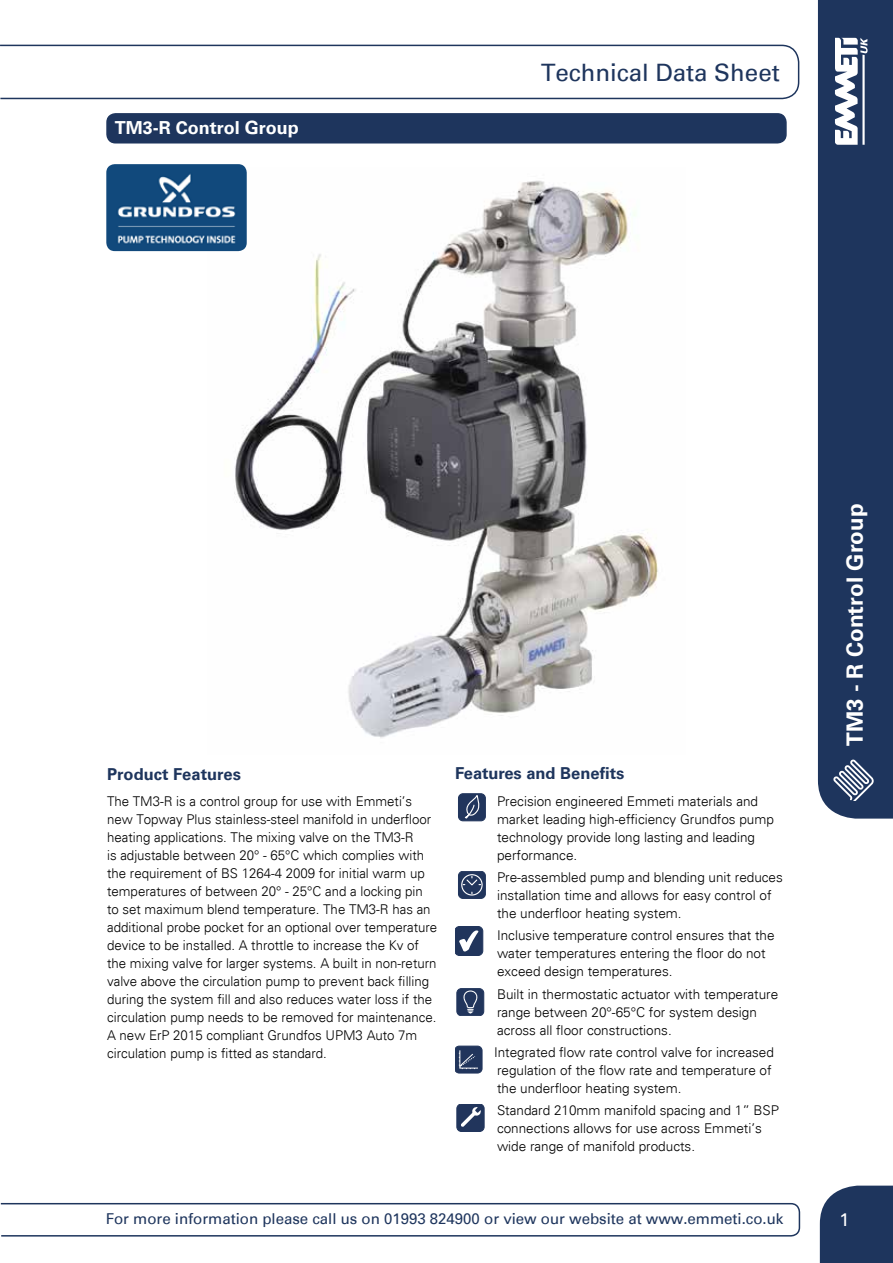
<style>
.page{position:relative;width:893px;height:1263px;background:#fff}
.page>*{position:absolute;margin:0;border:0;box-sizing:border-box;transform-origin:0 0}
.t1{font:24.45px "Arial Rounded MT Bold";color:#fff}
.t2{font:24px "Univers";color:#1e355d}
.t3{font:700 22.5px "Univers";color:#fff}
.t4{font:700 18px "Univers 65";color:#fff}
.t5{font:18px "Univers";color:#fff}
.t6{font:700 16.5px "Univers 65";color:#1e355d}
.t7{font:15px "Univers";color:#1e355d}
.t8{font:300 13.5px/18px "Univers";color:#000}
</style>
<div class="page">
<svg style="left:0;top:1202px;width:801px;height:35px"></svg>
<div style="left:820px;top:1185px;width:73px;height:78px;background:#1e355d"></div>
<div style="left:818px;top:0;width:75px;height:819px;background:#1e355d"></div>
<svg style="left:0;top:44px;width:800px;height:56px"></svg>
<svg style="left:833px;top:759px;width:41px;height:41px"></svg>
<svg style="left:835px;top:38px;width:32px;height:107px"></svg>
<hr style="left:862px;top:55px;width:3px;height:90px;background:#fff">
<div style="left:107px;top:114px;width:679px;height:29px;background:#1e355d;border-radius:9px"></div>
<div style="left:106px;top:113px;width:681px;height:30px;border:2px solid #1e355d;border-radius:9px"></div>
<div style="left:458px;top:794px;width:27px;height:27px;background:#21355c;border-radius:5px"></div>
<div style="left:458px;top:793px;width:28px;height:28px;border:1px solid #21355c;border-radius:5px"></div>
<svg style="left:464px;top:796px;width:16px;height:23px"></svg>
<div style="left:458px;top:871px;width:27px;height:27px;background:#21355c;border-radius:5px"></div>
<div style="left:458px;top:871px;width:28px;height:28px;border:1px solid #21355c;border-radius:5px"></div>
<div style="left:461px;top:874px;width:22px;height:21px;border:1px solid #fff;border-radius:50%"></div>
<svg style="left:463px;top:876px;width:18px;height:10px"></svg>
<div style="left:455px;top:926px;width:28px;height:29px;background:#21355c;border-radius:5px"></div>
<div style="left:455px;top:926px;width:28px;height:30px;border:1px solid #21355c;border-radius:5px"></div>
<svg style="left:459px;top:930px;width:19px;height:21px"></svg>
<div style="left:457px;top:988px;width:27px;height:27px;background:#21355c;border-radius:5px"></div>
<div style="left:457px;top:988px;width:27px;height:27px;border:1px solid #21355c;border-radius:5px"></div>
<svg style="left:463px;top:990px;width:14px;height:23px"></svg>
<div style="left:455px;top:1046px;width:27px;height:27px;background:#21355c;border-radius:5px"></div>
<div style="left:455px;top:1046px;width:27px;height:27px;border:1px solid #21355c;border-radius:5px"></div>
<svg style="left:458px;top:1050px;width:20px;height:20px"></svg>
<div style="left:457px;top:1104px;width:27px;height:27px;background:#21355c;border-radius:5px"></div>
<div style="left:457px;top:1104px;width:27px;height:28px;border:1px solid #21355c;border-radius:5px"></div>
<svg style="left:461px;top:1107px;width:20px;height:20px"></svg>
<img style="left:207px;top:180px;width:451px;height:558px">
<img style="left:106px;top:164px;width:141px;height:87px">
<h3 class="t4" style="left:115px;top:117px;width:186px">TM3-R Control Group</h3>
<h2 class="t2" style="left:541px;top:58px;width:240px">Technical Data Sheet</h2>
<p class="t6" style="left:107px;top:764px;width:135px">Product Features</p>
<p class="t8" style="left:107px;top:792px;width:332px">The TM3-R is a control group for use with Emmeti’s new Topway Plus stainless-steel manifold in underfloor heating applications. The mixing valve on the TM3-R<br>is adjustable between 20° - 65°C which complies with the requirement of BS 1264-4 2009 for initial warm up temperatures of between 20° - 25°C and a locking pin to set maximum blend temperature. The TM3-R has an additional probe pocket for an optional over temperature device to be installed. A throttle to increase the Kv of the mixing valve for larger systems. A built in non-return valve above the circulation pump to prevent back filling during the system fill and also reduces water loss if the circulation pump needs to be removed for maintenance.<br>A new ErP 2015 compliant Grundfos UPM3 Auto 7m circulation pump is fitted as standard.</p>
<p class="t6" style="left:455px;top:764px;width:171px">Features and Benefits</p>
<p class="t8" style="left:497px;top:792px;width:278px">Precision engineered Emmeti materials and market leading high-efficiency Grundfos pump technology provide long lasting and leading performance.</p>
<p class="t8" style="left:497px;top:868px;width:287px">Pre-assembled pump and blending unit reduces installation time and allows for easy control of the underfloor heating system.</p>
<p class="t8" style="left:497px;top:927px;width:279px">Inclusive temperature control ensures that the water temperatures entering the floor do not exceed design temperatures.</p>
<h1 class="t1" style="left:572px;top:940px;width:16px">£</h1>
<p class="t8" style="left:497px;top:985px;width:283px">Built in thermostatic actuator with temperature range between 20°-65°C for system design across all floor constructions.</p>
<p class="t8" style="left:494px;top:1043px;width:281px">Integrated flow rate control valve for increased regulation of the flow rate and temperature of the underfloor heating system.</p>
<p class="t8" style="left:497px;top:1101px;width:284px">Standard 210mm manifold spacing and 1” BSP connections allows for use across Emmeti’s wide range of manifold products.</p>
<h1 class="t1" style="left:519px;top:979px;width:16px">£</h1>
<h3 class="t3" style="left:841px;top:746px;width:244px;rotate:-90deg">TM3 - R Control Group</h3>
<p class="t7" style="left:106px;top:1210px;width:679px">For more information please call us on 01993 824900 or view our website at www.emmeti.co.uk</p>
<h3 class="t5" style="left:839px;top:1209px;width:12px">1</h3>
</div>
